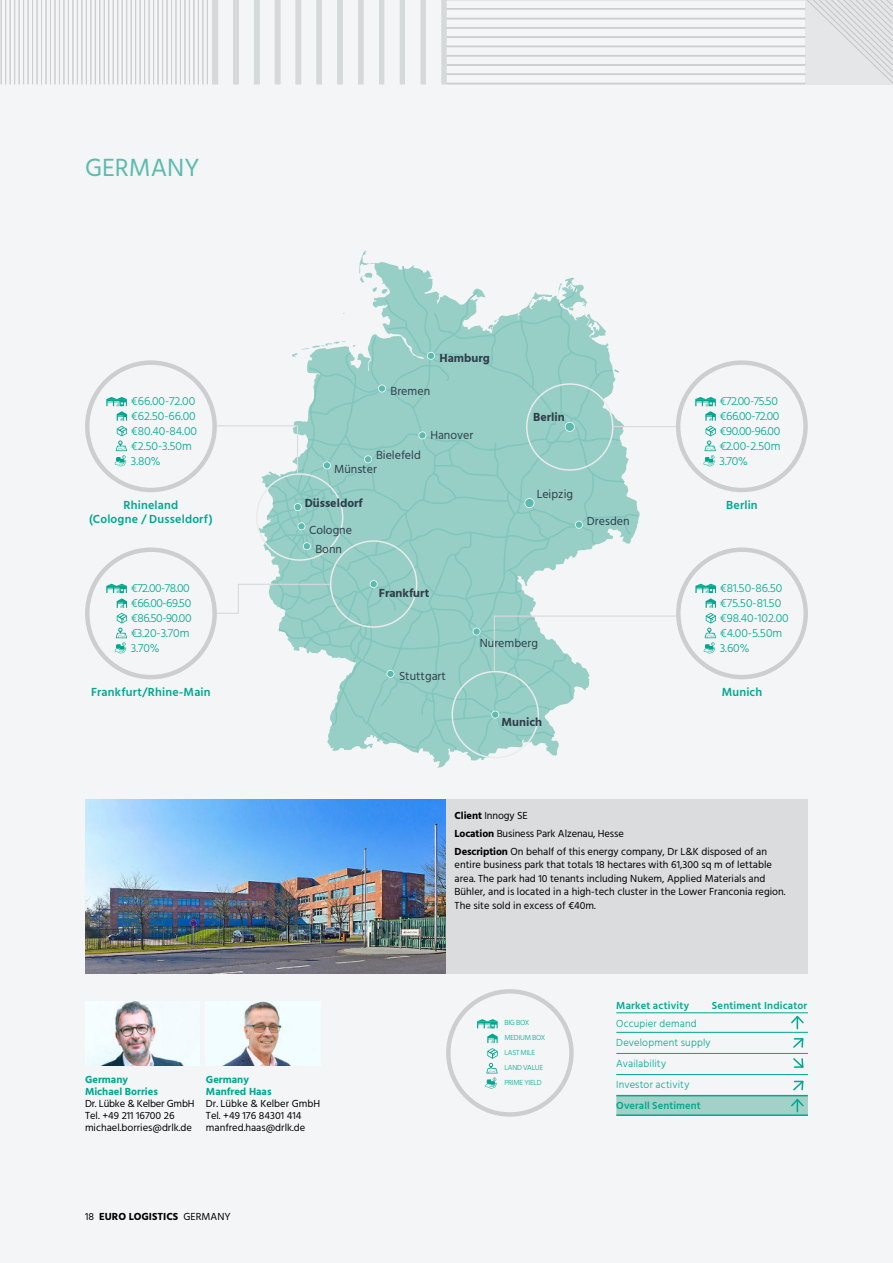
<style>
.page{position:relative;width:893px;height:1263px;background:#f3f5f6}
.page>*{position:absolute;margin:0;border:0;box-sizing:border-box;transform-origin:0 0}
.t1{font:25.5px "Hind";color:#5cbbaf}
.t2{font:300 12px/15px "Hind";color:#00a88f}
.t3{font:300 12px/15px "Hind";letter-spacing:-.035em;color:#00a88f}
.t4{font:12px "Hind";color:#303e49}
.t5{font:600 12px/13.5px "Hind";letter-spacing:.015em;color:#00a88f;text-align:center}
.t6{font:700 12px "Hind";color:#303e49}
.t7{font:10.5px/12px "Hind";color:#000}
.t8{font:300 10.5px/19.5px "Hind";letter-spacing:.015em;color:#00a88f}
.t9{font:600 10.5px "Hind";letter-spacing:.015em;color:#00a88f}
.t10{font:700 10.5px/12px "Hind";color:#00a88f}
.t11{font:700 10.5px "Hind";color:#000}
.t12{font:300 7.5px/15px "Hind";letter-spacing:-.03em;color:#00a88f}
.s1{font-weight:700}
.s2{font-weight:400}
</style>
<div class="page">
<hr style="left:892px;top:0;width:1px;height:85px;background:#b3b6b9">
<hr style="left:616px;top:1012px;width:96px;height:1px;background:#00a88f">
<hr style="left:712px;top:1012px;width:96px;height:1px;background:#00a88f">
<hr style="left:616px;top:1032px;width:96px;height:1px;background:#00a88f">
<hr style="left:712px;top:1032px;width:96px;height:1px;background:#00a88f">
<hr style="left:616px;top:1053px;width:96px;height:1px;background:#00a88f">
<hr style="left:712px;top:1053px;width:96px;height:1px;background:#00a88f">
<hr style="left:616px;top:1074px;width:96px;height:1px;background:#00a88f">
<hr style="left:712px;top:1074px;width:96px;height:1px;background:#00a88f">
<hr style="left:616px;top:1114px;width:96px;height:2px;background:#00a88f">
<hr style="left:712px;top:1114px;width:96px;height:2px;background:#00a88f">
<div style="left:446px;top:989px;width:128px;height:128px;border:4px solid #ccced0;border-radius:50%"></div>
<svg style="left:477px;top:1019px;width:21px;height:70px"></svg>
<hr style="left:446px;top:18px;width:359px;height:1px;background:#cccfd0">
<hr style="left:446px;top:27px;width:359px;height:2px;background:#cccfd0">
<hr style="left:446px;top:36px;width:359px;height:2px;background:#cccfd0">
<hr style="left:446px;top:46px;width:359px;height:1px;background:#cccfd0">
<hr style="left:446px;top:55px;width:359px;height:1px;background:#cccfd0">
<hr style="left:446px;top:64px;width:359px;height:2px;background:#cccfd0">
<hr style="left:446px;top:74px;width:359px;height:1px;background:#cccfd0">
<hr style="left:446px;top:83px;width:359px;height:1px;background:#cccfd0">
<hr style="left:446px;top:0;width:359px;height:1px;background:#cccfd0">
<hr style="left:446px;top:8px;width:359px;height:1px;background:#cccfd0">
<hr style="left:442px;top:0;width:4px;height:84px;background:#d6d9da">
<div style="left:421px;top:0;width:5px;height:84px;background:#d6d9da"></div>
<div style="left:400px;top:0;width:5px;height:84px;background:#d6d9da"></div>
<div style="left:379px;top:0;width:5px;height:84px;background:#d6d9da"></div>
<div style="left:358px;top:0;width:5px;height:84px;background:#d6d9da"></div>
<div style="left:337px;top:0;width:6px;height:84px;background:#d6d9da"></div>
<div style="left:316px;top:0;width:6px;height:84px;background:#d6d9da"></div>
<div style="left:296px;top:0;width:5px;height:84px;background:#d6d9da"></div>
<div style="left:275px;top:0;width:5px;height:84px;background:#d6d9da"></div>
<div style="left:254px;top:0;width:6px;height:84px;background:#d6d9da"></div>
<div style="left:233px;top:0;width:6px;height:84px;background:#d6d9da"></div>
<div style="left:212px;top:0;width:6px;height:84px;background:#d6d9da"></div>
<hr style="left:1px;top:0;width:1px;height:84px;background:#cccfd0">
<hr style="left:5px;top:0;width:1px;height:84px;background:#cccfd0">
<hr style="left:10px;top:0;width:1px;height:84px;background:#cccfd0">
<hr style="left:14px;top:0;width:1px;height:84px;background:#cccfd0">
<hr style="left:19px;top:0;width:1px;height:84px;background:#cccfd0">
<hr style="left:23px;top:0;width:1px;height:84px;background:#cccfd0">
<hr style="left:28px;top:0;width:1px;height:84px;background:#cccfd0">
<hr style="left:32px;top:0;width:1px;height:84px;background:#cccfd0">
<hr style="left:37px;top:0;width:1px;height:84px;background:#cccfd0">
<hr style="left:41px;top:0;width:1px;height:84px;background:#cccfd0">
<hr style="left:46px;top:0;width:1px;height:84px;background:#cccfd0">
<hr style="left:50px;top:0;width:1px;height:84px;background:#cccfd0">
<hr style="left:55px;top:0;width:1px;height:84px;background:#cccfd0">
<hr style="left:59px;top:0;width:1px;height:84px;background:#cccfd0">
<hr style="left:64px;top:0;width:1px;height:84px;background:#cccfd0">
<hr style="left:68px;top:0;width:1px;height:84px;background:#cccfd0">
<hr style="left:73px;top:0;width:1px;height:84px;background:#cccfd0">
<hr style="left:77px;top:0;width:1px;height:84px;background:#cccfd0">
<hr style="left:82px;top:0;width:1px;height:84px;background:#cccfd0">
<hr style="left:86px;top:0;width:1px;height:84px;background:#cccfd0">
<hr style="left:90px;top:0;width:1px;height:84px;background:#cccfd0">
<hr style="left:95px;top:0;width:1px;height:84px;background:#cccfd0">
<hr style="left:99px;top:0;width:1px;height:84px;background:#cccfd0">
<hr style="left:104px;top:0;width:1px;height:84px;background:#cccfd0">
<hr style="left:108px;top:0;width:1px;height:84px;background:#cccfd0">
<hr style="left:113px;top:0;width:1px;height:84px;background:#cccfd0">
<hr style="left:117px;top:0;width:1px;height:84px;background:#cccfd0">
<hr style="left:122px;top:0;width:1px;height:84px;background:#cccfd0">
<hr style="left:126px;top:0;width:1px;height:84px;background:#cccfd0">
<hr style="left:131px;top:0;width:1px;height:84px;background:#cccfd0">
<hr style="left:135px;top:0;width:1px;height:84px;background:#cccfd0">
<hr style="left:140px;top:0;width:1px;height:84px;background:#cccfd0">
<hr style="left:144px;top:0;width:1px;height:84px;background:#cccfd0">
<hr style="left:149px;top:0;width:1px;height:84px;background:#cccfd0">
<hr style="left:153px;top:0;width:1px;height:84px;background:#cccfd0">
<hr style="left:158px;top:0;width:1px;height:84px;background:#cccfd0">
<hr style="left:162px;top:0;width:1px;height:84px;background:#cccfd0">
<hr style="left:167px;top:0;width:1px;height:84px;background:#cccfd0">
<hr style="left:171px;top:0;width:1px;height:84px;background:#cccfd0">
<hr style="left:176px;top:0;width:1px;height:84px;background:#cccfd0">
<hr style="left:180px;top:0;width:1px;height:84px;background:#cccfd0">
<hr style="left:185px;top:0;width:1px;height:84px;background:#cccfd0">
<hr style="left:189px;top:0;width:1px;height:84px;background:#cccfd0">
<hr style="left:194px;top:0;width:1px;height:84px;background:#cccfd0">
<hr style="left:198px;top:0;width:1px;height:84px;background:#cccfd0">
<hr style="left:203px;top:0;width:1px;height:84px;background:#cccfd0">
<hr style="left:207px;top:0;width:1px;height:84px;background:#cccfd0">
<svg style="left:804px;top:0;width:89px;height:84px"></svg>
<img style="left:85px;top:799px;width:361px;height:175px">
<div style="left:446px;top:799px;width:362px;height:175px;background:#dadcdd"></div>
<svg style="left:211px;top:250px;width:470px;height:509px"></svg>
<div style="left:676px;top:360px;width:132px;height:132px;border:4px solid #ccced0;border-radius:50%"></div>
<svg style="left:695px;top:397px;width:21px;height:69px"></svg>
<div style="left:85px;top:547px;width:132px;height:132px;border:4px solid #ccced0;border-radius:50%"></div>
<div style="left:676px;top:547px;width:132px;height:132px;border:4px solid #ccced0;border-radius:50%"></div>
<svg style="left:695px;top:584px;width:21px;height:69px"></svg>
<div style="left:85px;top:360px;width:132px;height:132px;border:4px solid #ccced0;border-radius:50%"></div>
<svg style="left:106px;top:584px;width:21px;height:69px"></svg>
<svg style="left:106px;top:397px;width:21px;height:69px"></svg>
<img style="left:222px;top:1001px;width:69px;height:65px">
<img style="left:94px;top:1001px;width:90px;height:65px">
<svg style="left:791px;top:1015px;width:13px;height:14px"></svg>
<svg style="left:793px;top:1058px;width:11px;height:10px"></svg>
<svg style="left:616px;top:1080px;width:192px;height:35px"></svg>
<svg style="left:793px;top:1038px;width:11px;height:10px"></svg>
<h1 class="t1" style="left:85px;top:153px;width:116px">GERMANY</h1>
<p class="t6" style="left:439px;top:353px;width:52px">Hamburg</p>
<p class="t4" style="left:391px;top:386px;width:41px">Bremen</p>
<p class="t2" style="left:131px;top:394px;width:68px">€66.00-72.00 €62.50-66.00 €80.40-84.00 €2.50-3.50m<br>3.80%</p>
<p class="t4" style="left:376px;top:451px;width:46px">Bielefeld</p>
<p class="t4" style="left:334px;top:465px;width:44px">Münster</p>
<p class="t4" style="left:430px;top:430px;width:45px">Hanover</p>
<p class="t6" style="left:533px;top:412px;width:33px">Berlin</p>
<p class="t3" style="left:720px;top:394px;width:62px">€72.00-75.50 €66.00-72.00 €90.00-96.00 €2.00-2.50m<br>3.70%</p>
<p class="t5" style="left:89px;top:499px;width:125px">Rhineland<br>(Cologne / Dusseldorf)</p>
<p class="t6" style="left:305px;top:498px;width:60px">Düsseldorf</p>
<p class="t4" style="left:309px;top:525px;width:44px">Cologne</p>
<p class="t4" style="left:537px;top:490px;width:38px">Leipzig</p>
<p class="t4" style="left:587px;top:516px;width:44px">Dresden</p>
<p class="t5" style="left:726px;top:499px;width:33px">Berlin</p>
<p class="t4" style="left:315px;top:544px;width:28px">Bonn</p>
<p class="t3" style="left:131px;top:581px;width:62px">€72.00-78.00 €66.00-69.50 €86.50-90.00 €3.20-3.70m<br>3.70%</p>
<p class="t6" style="left:379px;top:588px;width:52px">Frankfurt</p>
<p class="t4" style="left:480px;top:638px;width:60px">Nuremberg</p>
<p class="t2" style="left:720px;top:581px;width:70px">€81.50-86.50 €75.50-81.50 €98.40-102.00 €4.00-5.50m<br>3.60%</p>
<p class="t4" style="left:399px;top:671px;width:48px">Stuttgart</p>
<p class="t5" style="left:91px;top:686px;width:121px">Frankfurt/Rhine-Main</p>
<p class="t5" style="left:722px;top:686px;width:42px">Munich</p>
<p class="t6" style="left:501px;top:717px;width:42px">Munich</p>
<p class="t7" style="left:455px;top:806px;width:314px;line-height:17.7px"><span class="s1">Client</span> Innogy SE<br><span class="s1">Location</span> Business Park Alzenau, Hesse<br><span class="s1">Description</span> On behalf of this energy company, Dr L&amp;K disposed of an</p>
<p class="t7" style="left:455px;top:858px;width:332px;line-height:13.5px">entire business park that totals 18 hectares with 61,300 sq m of lettable area. The park had 10 tenants including Nukem, Applied Materials and Bühler, and is located in a high-tech cluster in the Lower Franconia region.<br>The site sold in excess of €40m.</p>
<p class="t10" style="left:85px;top:1074px;width:74px">Germany<br>Michael Borries</p>
<p class="t7" style="left:85px;top:1097px;width:111px">Dr. Lübke &amp; Kelber GmbH<br>Tel. +49 211 16700 26 michael.borries@drlk.de</p>
<p class="t10" style="left:206px;top:1074px;width:67px">Germany<br>Manfred Haas</p>
<p class="t7" style="left:206px;top:1097px;width:116px">Dr. Lübke &amp; Kelber GmbH<br>Tel. +49 176 84301 414 manfred.haas@drlk.de</p>
<p class="t11" style="left:85px;top:1213px;width:147px"><span class="s2">18</span> EURO LOGISTICS <span class="s2">GERMANY</span></p>
<p class="t12" style="left:504px;top:1016px;width:43px">BIG BOX<br>MEDIUM BOX<br>LAST MILE<br>LAND VALUE<br>PRIME YIELD</p>
<p class="t9" style="left:616px;top:1001px;width:74px">Market activity</p>
<p class="t9" style="left:712px;top:1001px;width:97px">Sentiment Indicator</p>
<p class="t8" style="left:616px;top:1014px;width:96px">Occupier demand<br>Development supply</p>
<p class="t8" style="left:616px;top:1054px;width:75px;line-height:21.1px">Availability<br>Investor activity</p>
<p class="t9" style="left:616px;top:1102px;width:86px">Overall Sentiment</p>
</div>
